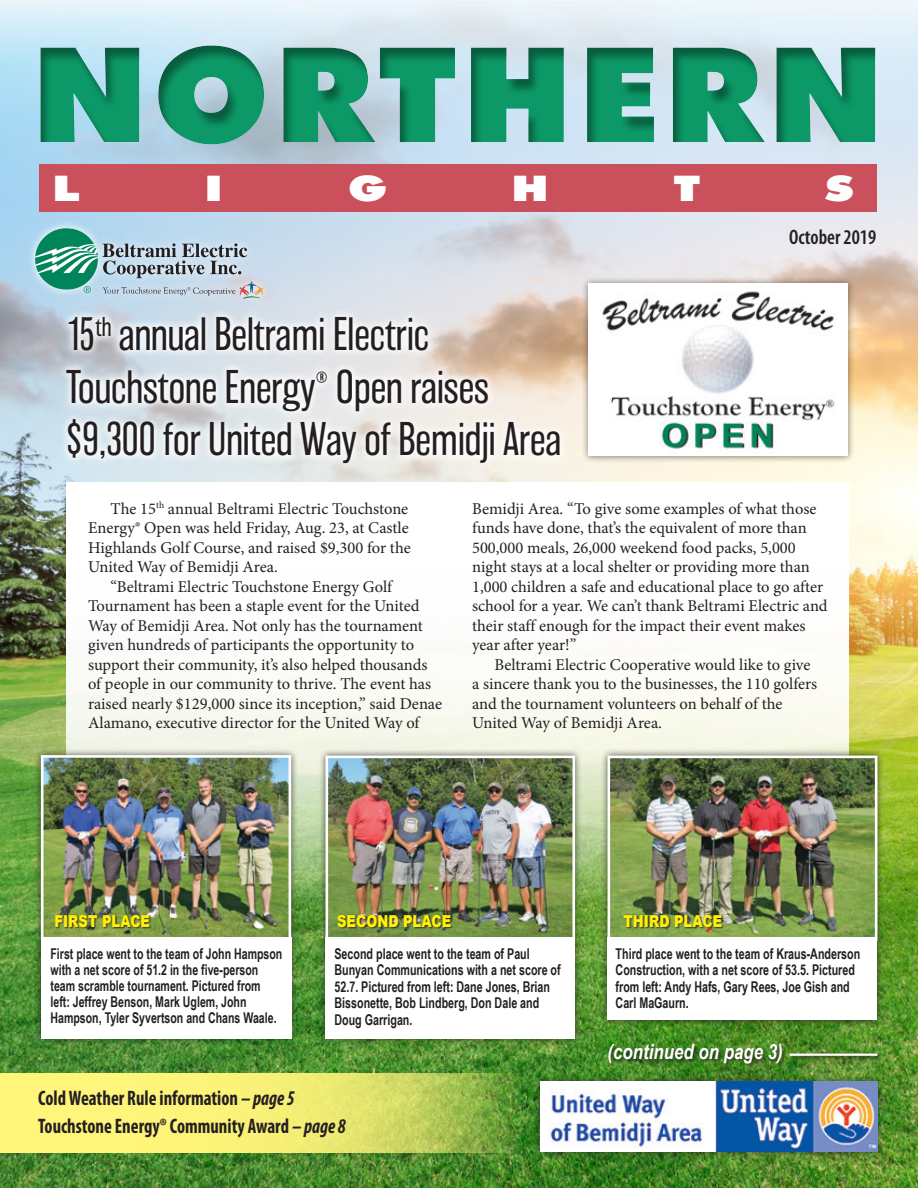
<style>
.page{position:relative;width:918px;height:1188px;background:#fff}
.page>*{position:absolute;margin:0;border:0;box-sizing:border-box;transform-origin:0 0}
.jared{font:200 43.5px/52.5px "Balboa";color:#231f20;scale:.92 1}
.t1{font:35.25px "Futuri Extra Bold SWFTE";color:#fff;scale:1.34 1}
.ads_last{font:700 condensed 21px "Myriad Pro";color:#231f20;scale:.89 1}
.jared-2{font:italic 700 21px "Arial Narrow";color:#fff}
.t2{font:600 condensed 21px "Myriad Pro";color:#231f20;scale:.95 1}
.jared-3{font:16.5px/19.5px "Minion Pro";color:#231f20}
.ads_last-2{font:900 16.5px "Arial";color:#fff101;scale:.8 1}
.jared-4{font:700 14.85px/16.5px "Arial Narrow";color:#231f20;scale:.88 1}
.jared-5{font:700 14.85px/16px "Arial Narrow";color:#231f20;scale:.87 1}
.s1{font-style:italic}
</style>
<div class="page">
<img style="left:0;top:0;width:918px;height:1188px">
<svg style="left:66px;top:482px;width:783px;height:422px"></svg>
<div style="left:39px;top:165px;width:838px;height:47px;background:#ca505b"></div>
<div style="left:29px;top:38px;width:847px;height:108px;background:#231f20;opacity:.45"></div>
<svg style="left:0;top:1073px;width:521px;height:79px;background:#e0e26c"></svg>
<div style="left:27px;top:220px;width:244px;height:87px;background:linear-gradient(to right,#b0d6ef,#cddcea)"></div>
<svg style="left:35px;top:226px;width:228px;height:73px;background:#9dc0c6"></svg>
<div style="left:581px;top:276px;width:274px;height:187px;background:#231f20;opacity:.55"></div>
<div style="left:588px;top:284px;width:260px;height:172px;background:#fff"></div>
<img style="left:602px;top:291px;width:233px;height:158px">
<div style="left:532px;top:1073px;width:354px;height:87px;background:#231f20;opacity:.65"></div>
<img style="left:540px;top:1082px;width:338px;height:70px">
<div style="left:607px;top:1043px;width:180px;height:25px;background:#231f20;opacity:.75"></div>
<div style="left:789px;top:1052px;width:93px;height:9px;background:#231f20;opacity:.75"></div>
<hr style="left:790px;top:1054px;width:88px;height:2px;background:#fff">
<svg style="left:57px;top:308px;width:511px;height:164px"></svg>
<div style="left:34px;top:748px;width:265px;height:298px;background:#231f20;opacity:.75"></div>
<img style="left:45px;top:759px;width:242px;height:177px">
<div style="left:41px;top:755px;width:250px;height:185px;border:3px solid #fff"></div>
<div style="left:41px;top:937px;width:250px;height:101px;background:#fff"></div>
<div style="left:55px;top:914px;width:97px;height:15px;background:#231f20;opacity:.85"></div>
<div style="left:319px;top:749px;width:263px;height:297px;background:#231f20;opacity:.75"></div>
<img style="left:330px;top:760px;width:241px;height:177px">
<div style="left:326px;top:756px;width:249px;height:185px;border:3px solid #fff"></div>
<div style="left:326px;top:937px;width:249px;height:101px;background:#fff"></div>
<div style="left:338px;top:914px;width:115px;height:15px;background:#231f20;opacity:.85"></div>
<div style="left:601px;top:749px;width:284px;height:278px;background:#231f20;opacity:.75"></div>
<img style="left:612px;top:760px;width:262px;height:177px">
<div style="left:608px;top:756px;width:270px;height:185px;border:3px solid #fff"></div>
<div style="left:608px;top:937px;width:270px;height:83px;background:#fff"></div>
<div style="left:624px;top:914px;width:100px;height:15px;background:#231f20;opacity:.85"></div>
<p class="t1" style="left:52px;top:163px;width:22px">L</p>
<p class="t1" style="left:204px;top:163px;width:16px">I</p>
<p class="t1" style="left:348px;top:163px;width:31px">G</p>
<p class="t1" style="left:511px;top:163px;width:30px">H</p>
<p class="t1" style="left:674px;top:163px;width:22px">T</p>
<p class="t1" style="left:825px;top:163px;width:23px">S</p>
<p class="jared" style="left:66px;top:308px;width:540px">15<sup>th</sup> annual Beltrami Electric<br>Touchstone Energy<sup>®</sup> Open raises $9,300 for United Way of Bemidji Area</p>
<p class="t2" style="left:789px;top:224px;width:93px">October 2019</p>
<p class="jared-3" style="left:88px;top:499px;width:324px;text-indent:22px">The 15<sup>th</sup> annual Beltrami Electric Touchstone Energy® Open was held Friday, Aug. 23, at Castle Highlands Golf Course, and raised $9,300 for the United Way of Bemidji Area.</p>
<p class="jared-3" style="left:88px;top:577px;width:356px;text-indent:22px">“Beltrami Electric Touchstone Energy Golf Tournament has been a staple event for the United Way of Bemidji Area. Not only has the tournament given hundreds of participants the opportunity to support their community, it’s also helped thousands of people in our community to thrive. The event has raised nearly $129,000 since its inception,” said Denae Alamano, executive director for the United Way of</p>
<p class="jared-3" style="left:472px;top:499px;width:357px">Bemidji Area. “To give some examples of what those funds have done, that’s the equivalent of more than 500,000 meals, 26,000 weekend food packs, 5,000 night stays at a local shelter or providing more than 1,000 children a safe and educational place to go after school for a year. We can’t thank Beltrami Electric and their staff enough for the impact their event makes year after year!”</p>
<p class="jared-3" style="left:472px;top:655px;width:347px;text-indent:22px">Beltrami Electric Cooperative would like to give a sincere thank you to the businesses, the 110 golfers and the tournament volunteers on behalf of the United Way of Bemidji Area.</p>
<p class="ads_last-2" style="left:54px;top:909px;width:121px">FIRST PLACE</p>
<p class="ads_last-2" style="left:337px;top:909px;width:144px">SECOND PLACE</p>
<p class="ads_last-2" style="left:623px;top:909px;width:125px">THIRD PLACE</p>
<p class="jared-5" style="left:51px;top:945px;width:268px">First place went to the team of John Hampson with a net score of 51.2 in the five-person team scramble tournament. Pictured from left: Jeffrey Benson, Mark Uglem, John Hampson, Tyler Syvertson and Chans Waale.</p>
<p class="jared-4" style="left:334px;top:944px;width:259px">Second place went to the team of Paul Bunyan Communications with a net score of 52.7. Pictured from left: Dane Jones, Brian Bissonette, Bob Lindberg, Don Dale and Doug Garrigan.</p>
<p class="ads_last" style="left:38px;top:1085px;width:290px">Cold Weather Rule information <span class="s1">– page 5</span></p>
<p class="ads_last" style="left:38px;top:1113px;width:347px">Touchstone Energy® Community Award <span class="s1">– page 8</span></p>
<p class="jared-4" style="left:616px;top:944px;width:280px">Third place went to the team of Kraus-Anderson Construction, with a net score of 53.5. Pictured from left: Andy Hafs, Gary Rees, Joe Gish and Carl MaGaurn.</p>
<p class="jared-2" style="left:608px;top:1036px;width:177px">(continued on page 3)</p>
</div>
